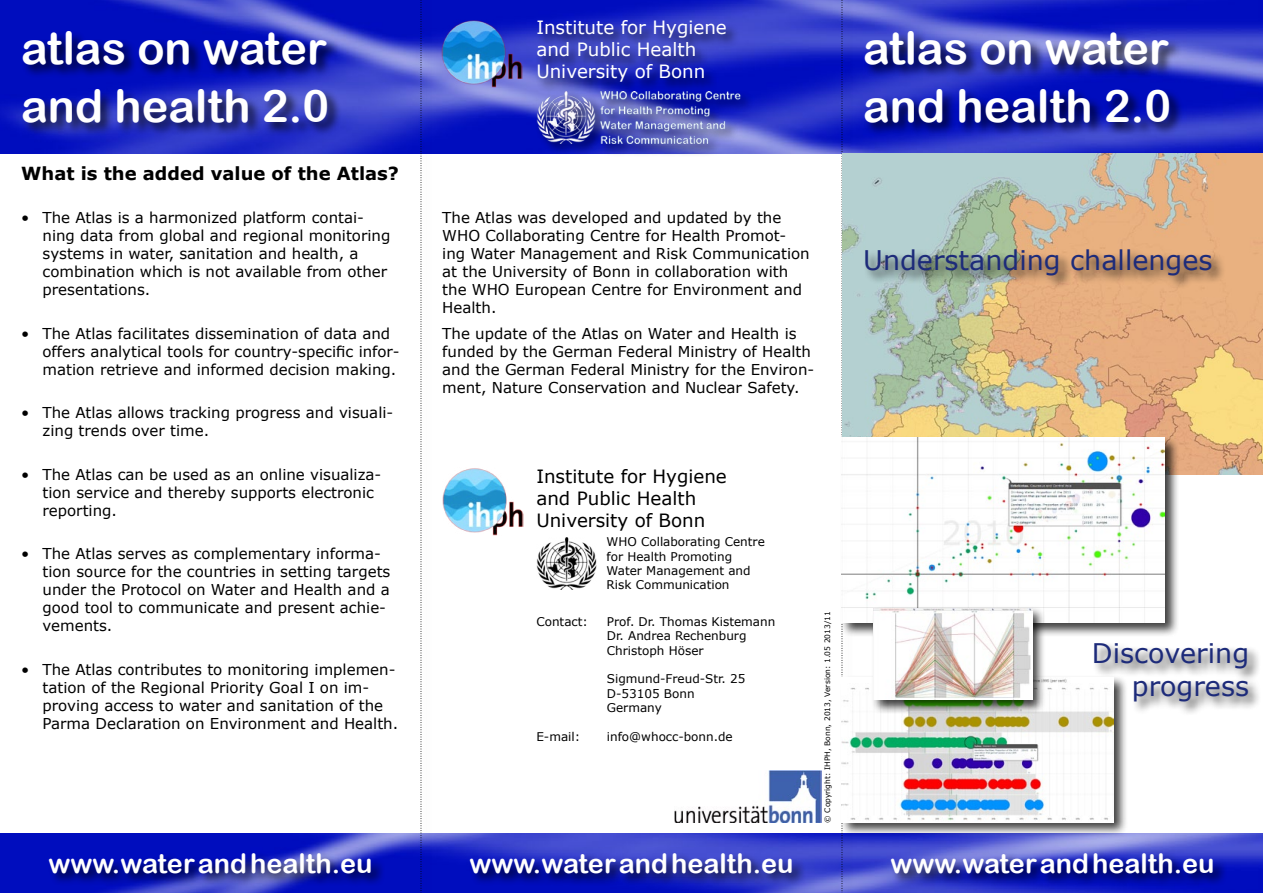
<style>
.page{position:relative;width:1263px;height:893px;background:#fff}
.page>*{position:absolute;margin:0;border:0;box-sizing:border-box;transform-origin:0 0}
.t1{font:45px/57.3px "Arial Rounded MT Bold";color:#fff}
.t2{font:27px "Arial Rounded MT Bold";color:#fff}
.t3{font:27px/32.4px "Verdana";color:#1d2b7a;text-align:right}
.t4{font:18.3px/21.9px "Verdana";color:#fff}
.t5{font:18.3px/21.9px "Verdana";color:#000}
.t6{font:700 18px "Verdana";color:#000}
.t7{font:15px/18px "Verdana";color:#000}
.t8{font:12px/14.4px "Verdana";color:#000}
.t9{font:7.5px "Verdana";color:#000}
</style>
<div class="page">
<img style="left:0;top:0;width:1263px;height:153px">
<img style="left:0;top:833px;width:1263px;height:60px">
<div style="left:419px;top:0;width:437px;height:893px;background:#000;opacity:.75"></div>
<svg style="left:842px;top:0;width:1px;height:893px"></svg>
<svg style="left:421px;top:0;width:1px;height:893px"></svg>
<img style="left:842px;top:153px;width:421px;height:322px">
<div style="left:863px;top:247px;width:363px;height:43px;background:#000;opacity:.75"></div>
<div style="left:22px;top:30px;width:320px;height:106px;background:#000;opacity:.75"></div>
<div style="left:47px;top:852px;width:338px;height:35px;background:#000;opacity:.75"></div>
<div style="left:468px;top:852px;width:338px;height:35px;background:#000;opacity:.75"></div>
<div style="left:889px;top:852px;width:338px;height:35px;background:#000;opacity:.75"></div>
<div style="left:863px;top:30px;width:321px;height:106px;background:#000;opacity:.75"></div>
<div style="left:534px;top:90px;width:219px;height:67px;background:#000;opacity:.75"></div>
<img style="left:536px;top:92px;width:205px;height:51px">
<img style="left:441px;top:19px;width:82px;height:69px">
<div style="left:535px;top:18px;width:205px;height:78px;background:#000;opacity:.75"></div>
<div style="left:839px;top:435px;width:340px;height:203px;background:#000;opacity:.75"></div>
<img style="left:842px;top:438px;width:323px;height:185px">
<div style="left:839px;top:675px;width:289px;height:162px;background:#000;opacity:.75"></div>
<img style="left:842px;top:677px;width:271px;height:145px">
<div style="left:1092px;top:641px;width:170px;height:74px;background:#000;opacity:.75"></div>
<div style="left:871px;top:606px;width:176px;height:108px;background:#000;opacity:.75"></div>
<img style="left:874px;top:608px;width:158px;height:92px">
<img style="left:536px;top:538px;width:62px;height:51px">
<img style="left:442px;top:468px;width:82px;height:68px">
<img style="left:674px;top:770px;width:147px;height:52px">
<h1 class="t1" style="left:21px;top:19px;width:310px">atlas on water and health 2.0</h1>
<p class="t6" style="left:21px;top:160px;width:379px">What is the added value of the Atlas?</p>
<p class="t7" style="left:43px;top:208px;width:349px;text-indent:-21px">• The Atlas is a harmonized platform contai&shy;ning data from global and regional monitoring systems in water, sanitation and health, a combination which is not available from other presentations.</p>
<p class="t7" style="left:43px;top:324px;width:359px;text-indent:-21px">• The Atlas facilitates dissemination of data and offers analytical tools for country-specific infor&shy;mation retrieve and informed decision making.</p>
<p class="t7" style="left:43px;top:404px;width:352px;text-indent:-21px">• The Atlas allows tracking progress and visuali&shy;zing trends over time.</p>
<p class="t7" style="left:43px;top:465px;width:340px;text-indent:-21px">• The Atlas can be used as an online visualiza&shy;tion service and thereby supports electronic reporting.</p>
<p class="t7" style="left:43px;top:545px;width:349px;text-indent:-21px">• The Atlas serves as complementary informa&shy;tion source for the countries in setting targets under the Protocol on Water and Health and a good tool to communicate and present achie&shy;vements.</p>
<p class="t7" style="left:43px;top:660px;width:357px;text-indent:-21px">• The Atlas contributes to monitoring implemen&shy;tation of the Regional Priority Goal I on im&shy;proving access to water and sanitation of the Parma Declaration on Environment and Health.</p>
<p class="t4" style="left:536px;top:16px;width:192px">Institute for Hygiene and Public Health<br>University of Bonn</p>
<h1 class="t1" style="left:863px;top:19px;width:310px">atlas on water and health 2.0</h1>
<p class="t7" style="left:442px;top:209px;width:369px">The Atlas was developed and updated by the WHO Collaborating Centre for Health Promot&shy;ing Water Management and Risk Communication at the University of Bonn in collaboration with the WHO European Centre for Environment and Health.</p>
<p class="t7" style="left:442px;top:324px;width:374px">The update of the Atlas on Water and Health is funded by the German Federal Ministry of Health and the German Federal Ministry for the Environ&shy;ment, Nature Conservation and Nuclear Safety.</p>
<p class="t5" style="left:536px;top:465px;width:192px">Institute for Hygiene and Public Health<br>University of Bonn</p>
<p class="t8" style="left:606px;top:534px;width:160px">WHO Collaborating Centre for Health Promoting<br>Water Management and<br>Risk Communication</p>
<p class="t8" style="left:536px;top:614px;width:53px">Contact:</p>
<p class="t8" style="left:607px;top:614px;width:170px">Prof. Dr. Thomas Kistemann<br>Dr. Andrea Rechenburg<br>Christoph Höser</p>
<p class="t8" style="left:607px;top:672px;width:140px">Sigmund-Freud-Str. 25<br>D-53105 Bonn<br>Germany</p>
<p class="t8" style="left:536px;top:729px;width:45px">E-mail:</p>
<p class="t8" style="left:607px;top:729px;width:127px">info@whocc-bonn.de</p>
<p class="t9" style="left:822px;top:823px;width:213px;rotate:-90deg">© Copyright: IHPH, Bonn, 2013, Version: 1.05 2013/11</p>
<h2 class="t3" style="left:863px;top:244px;width:351px">Understanding challenges</h2>
<h2 class="t3" style="left:1092px;top:637px;width:159px">Discovering progress</h2>
<h2 class="t2" style="left:49px;top:847px;width:325px">www.waterandhealth.eu</h2>
<h2 class="t2" style="left:469px;top:847px;width:325px">www.waterandhealth.eu</h2>
<h2 class="t2" style="left:890px;top:847px;width:325px">www.waterandhealth.eu</h2>
</div>
